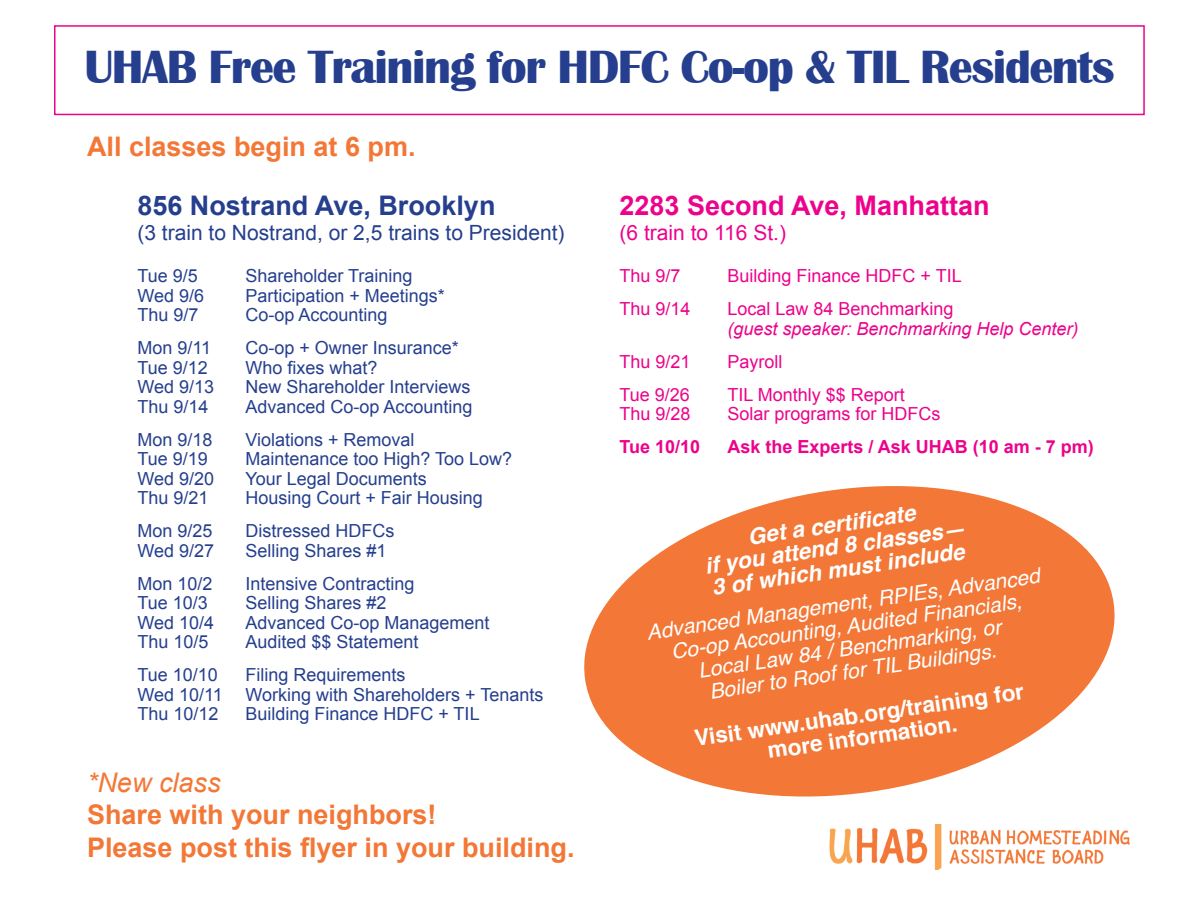
<style>
.page{position:relative;width:1188px;height:918px;background:#fff}
.page>*{position:absolute;margin:0;border:0;box-sizing:border-box;transform-origin:0 0}
.t1{font:700 48px "Britannic";letter-spacing:-.03em;color:#253f8e}
.t2{font:700 27px/32.4px "Arial";color:#f37736}
.t3{font:700 27px "Arial";color:#253f8e}
.t4{font:700 27px "Arial";color:#ed028c}
.t5{font:italic 27px "Arial";color:#f37736}
.t6{font:italic 700 22.5px/22.6px "Helvetica";color:#fff;text-align:center}
.t7{font:700 22.5px "Helvetica";color:#fff}
.t8{font:italic 21px/22.5px "Helvetica";color:#fff;text-align:center}
.t9{font:21px "Arial";color:#253f8e}
.t10{font:21px "Arial";color:#ed028c}
.t11{font:18px "Arial";color:#253f8e}
.t12{font:18px "Arial";color:#ed028c}
.t13{font:italic 18px/19.5px "Arial";color:#ed028c}
.t14{font:700 18px "Arial";color:#ed028c}
.s1{font-style:normal}
</style>
<div class="page">
<div style="left:54px;top:25px;width:1091px;height:90px;border:2px solid #ed028c"></div>
<svg style="left:584px;top:486px;width:531px;height:311px;fill:#f37736"></svg>
<img style="left:829px;top:824px;width:301px;height:46px">
<p class="t1" style="left:84px;top:40px;width:1032px">UHAB Free Training for HDFC Co-op &amp; TIL Residents</p>
<p class="t2" style="left:87px;top:131px;width:330px">All classes begin at 6 pm.</p>
<p class="t3" style="left:137px;top:188px;width:360px">856 Nostrand Ave, Brooklyn</p>
<p class="t9" style="left:137px;top:219px;width:429px">(3 train to Nostrand, or 2,5 trains to President)</p>
<p class="t11" style="left:137px;top:264px;width:62px">Tue 9/5</p>
<p class="t11" style="left:245px;top:264px;width:169px">Shareholder Training</p>
<p class="t11" style="left:137px;top:284px;width:68px">Wed 9/6</p>
<p class="t11" style="left:245px;top:284px;width:201px">Participation + Meetings*</p>
<p class="t11" style="left:137px;top:303px;width:63px">Thu 9/7</p>
<p class="t11" style="left:245px;top:303px;width:144px">Co-op Accounting</p>
<p class="t11" style="left:137px;top:336px;width:75px">Mon 9/11</p>
<p class="t11" style="left:245px;top:336px;width:215px">Co-op + Owner Insurance*</p>
<p class="t11" style="left:137px;top:356px;width:72px">Tue 9/12</p>
<p class="t11" style="left:245px;top:356px;width:134px">Who fixes what?</p>
<p class="t11" style="left:137px;top:375px;width:78px">Wed 9/13</p>
<p class="t11" style="left:245px;top:375px;width:227px">New Shareholder Interviews</p>
<p class="t11" style="left:137px;top:395px;width:73px">Thu 9/14</p>
<p class="t11" style="left:245px;top:395px;width:229px">Advanced Co-op Accounting</p>
<p class="t11" style="left:137px;top:428px;width:77px">Mon 9/18</p>
<p class="t11" style="left:245px;top:428px;width:171px">Violations + Removal</p>
<p class="t11" style="left:137px;top:447px;width:72px">Tue 9/19</p>
<p class="t11" style="left:245px;top:447px;width:268px">Maintenance too High? Too Low?</p>
<p class="t11" style="left:137px;top:467px;width:78px">Wed 9/20</p>
<p class="t11" style="left:245px;top:467px;width:183px">Your Legal Documents</p>
<p class="t11" style="left:137px;top:486px;width:73px">Thu 9/21</p>
<p class="t11" style="left:245px;top:486px;width:239px">Housing Court + Fair Housing</p>
<p class="t11" style="left:137px;top:519px;width:77px">Mon 9/25</p>
<p class="t11" style="left:245px;top:519px;width:151px">Distressed HDFCs</p>
<p class="t11" style="left:137px;top:539px;width:78px">Wed 9/27</p>
<p class="t11" style="left:245px;top:539px;width:143px">Selling Shares #1</p>
<p class="t11" style="left:137px;top:572px;width:77px">Mon 10/2</p>
<p class="t11" style="left:245px;top:572px;width:171px">Intensive Contracting</p>
<p class="t11" style="left:137px;top:591px;width:72px">Tue 10/3</p>
<p class="t11" style="left:245px;top:591px;width:143px">Selling Shares #2</p>
<p class="t11" style="left:137px;top:611px;width:78px">Wed 10/4</p>
<p class="t11" style="left:245px;top:611px;width:246px">Advanced Co-op Management</p>
<p class="t11" style="left:137px;top:630px;width:73px">Thu 10/5</p>
<p class="t11" style="left:245px;top:630px;width:175px">Audited $$ Statement</p>
<p class="t11" style="left:137px;top:663px;width:82px">Tue 10/10</p>
<p class="t11" style="left:245px;top:663px;width:162px">Filing Requirements</p>
<p class="t11" style="left:137px;top:683px;width:87px">Wed 10/11</p>
<p class="t11" style="left:245px;top:683px;width:299px">Working with Shareholders + Tenants</p>
<p class="t11" style="left:137px;top:702px;width:83px">Thu 10/12</p>
<p class="t11" style="left:245px;top:702px;width:236px">Building Finance HDFC + TIL</p>
<p class="t5" style="left:87px;top:765px;width:135px">*New class</p>
<p class="t2" style="left:87px;top:800px;width:489px">Share with your neighbors!<br>Please post this flyer in your building.</p>
<p class="t4" style="left:620px;top:188px;width:372px">2283 Second Ave, Manhattan</p>
<p class="t10" style="left:620px;top:219px;width:168px">(6 train to 116 St.)</p>
<p class="t12" style="left:620px;top:264px;width:63px">Thu 9/7</p>
<p class="t12" style="left:728px;top:264px;width:236px">Building Finance HDFC + TIL</p>
<p class="t12" style="left:620px;top:297px;width:73px">Thu 9/14</p>
<p class="t13" style="left:728px;top:299px;width:353px"><span class="s1">Local Law 84 Benchmarking<br></span>(guest speaker: Benchmarking Help Center)</p>
<p class="t12" style="left:620px;top:350px;width:73px">Thu 9/21</p>
<p class="t12" style="left:728px;top:350px;width:57px">Payroll</p>
<p class="t12" style="left:620px;top:383px;width:72px">Tue 9/26</p>
<p class="t12" style="left:728px;top:383px;width:179px">TIL Monthly $$ Report</p>
<p class="t12" style="left:620px;top:402px;width:73px">Thu 9/28</p>
<p class="t12" style="left:728px;top:402px;width:215px">Solar programs for HDFCs</p>
<p class="t14" style="left:620px;top:435px;width:82px">Tue 10/10</p>
<p class="t14" style="left:728px;top:435px;width:368px">Ask the Experts / Ask UHAB (10 am - 7 pm)</p>
<p class="t6" style="left:700px;top:532px;width:264px;rotate:-8deg">Get a certifi cate<br>if you attend 8 classes—</p>
<p class="t6" style="left:710px;top:576px;width:257px;rotate:-8deg">3 of which must include</p>
<p class="t8" style="left:645px;top:621px;width:398px;rotate:-8deg">Advanced Management, RPIEs, Advanced Co-op Accounting, Audited Financials, Local Law 84 / Benchmarking, or<br>Boiler to Roof for TIL Buildings.</p>
<p class="t7" style="left:692px;top:720px;width:334px;rotate:-8deg">Visit www.uhab.org/training for</p>
<p class="t7" style="left:765px;top:732px;width:193px;rotate:-8deg">more information.</p>
</div>
